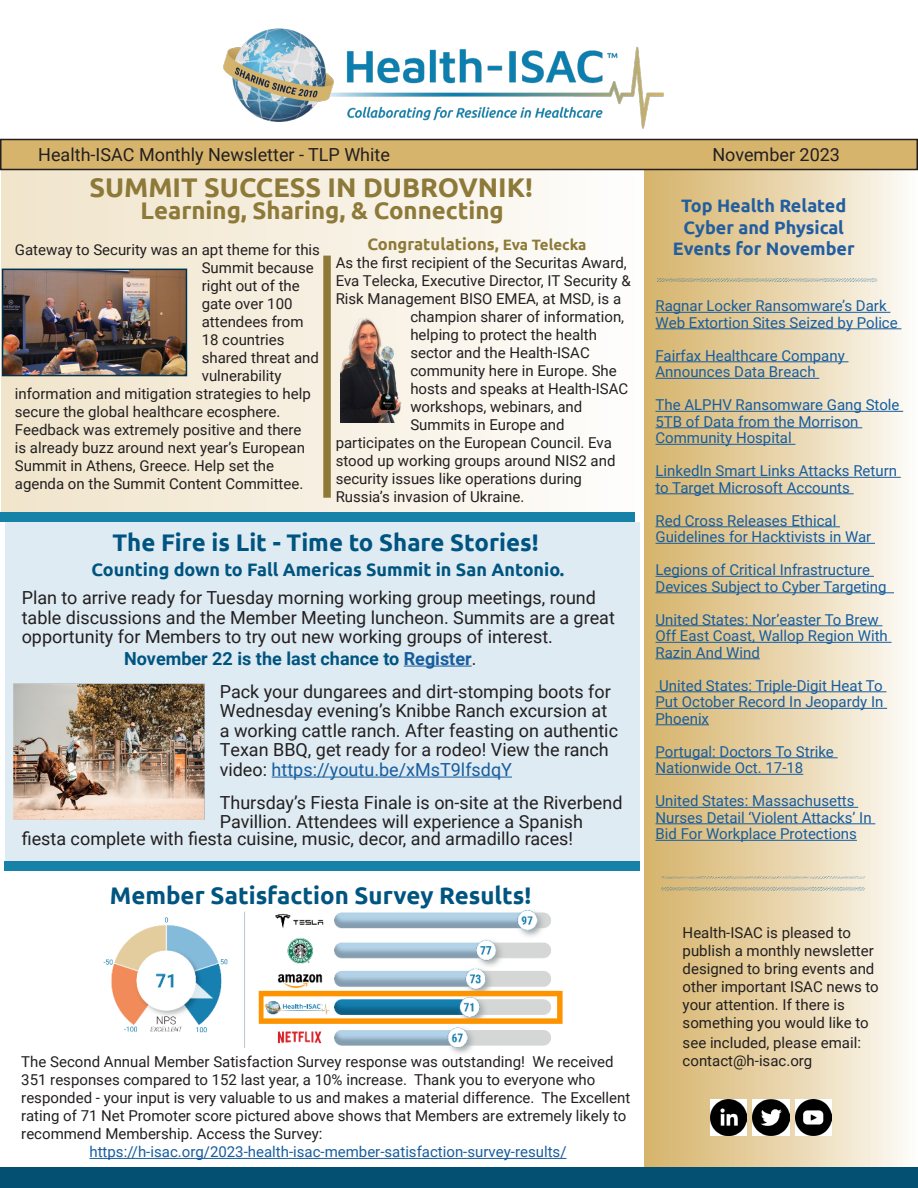
<style>
.page{position:relative;width:918px;height:1188px;background:#fff}
.page>*{position:absolute;margin:0;border:0;box-sizing:border-box;transform-origin:0 0}
.t1{font:700 27px "Ubuntu";color:#8d7938}
.t2{font:700 24px "Ubuntu";color:#005480}
.t3{font:700 24px "Ubuntu";color:#8d7938}
.t4{font:18px/19.5px "Roboto";color:#231f20}
.t5{font:700 18px/21.6px "Ubuntu";color:#225e9f;text-align:center}
.t6{font:700 18px "Ubuntu";color:#005480}
.t7{font:700 18px "Roboto";color:#005480}
.t8{font:700 16.5px "Ubuntu";color:#8d7938}
.t9{font:15px/18px "Roboto";color:#231f20}
.t10{font:15px/16.5px "Roboto";color:#175d9e}
.s1{font-size:15px}
.s2{color:#175d9e}
.s3{font-weight:400;color:#231f20}
</style>
<div class="page">
<div style="left:5px;top:522px;width:635px;height:339px;background:#deebf3"></div>
<div style="left:2px;top:169px;width:641px;height:343px;background:linear-gradient(to right,#f0e3c9,#fefdfc)"></div>
<div style="left:644px;top:170px;width:274px;height:1018px;background:linear-gradient(to right,#d4b167,#fcfaf6)"></div>
<img style="left:193px;top:28px;width:501px;height:111px">
<div style="left:1px;top:139px;width:916px;height:31px;background:#d6b46c"></div>
<div style="left:0;top:139px;width:918px;height:31px;border:2px solid #231f20"></div>
<img style="left:711px;top:1100px;width:35px;height:35px">
<img style="left:753px;top:1099px;width:37px;height:37px">
<img style="left:795px;top:1099px;width:36px;height:37px">
<hr style="left:656px;top:312px;width:234px;height:1px;background:#175d9e">
<hr style="left:656px;top:328px;width:245px;height:1px;background:#175d9e">
<hr style="left:656px;top:361px;width:193px;height:1px;background:#175d9e">
<hr style="left:656px;top:378px;width:163px;height:1px;background:#175d9e">
<hr style="left:656px;top:411px;width:247px;height:1px;background:#175d9e">
<hr style="left:656px;top:427px;width:206px;height:1px;background:#175d9e">
<hr style="left:656px;top:444px;width:139px;height:1px;background:#175d9e">
<hr style="left:656px;top:477px;width:245px;height:1px;background:#175d9e">
<hr style="left:656px;top:493px;width:198px;height:1px;background:#175d9e">
<hr style="left:656px;top:526px;width:184px;height:1px;background:#175d9e">
<hr style="left:656px;top:543px;width:219px;height:1px;background:#175d9e">
<hr style="left:656px;top:576px;width:218px;height:1px;background:#175d9e">
<hr style="left:656px;top:592px;width:238px;height:1px;background:#175d9e">
<hr style="left:656px;top:625px;width:227px;height:1px;background:#175d9e">
<hr style="left:656px;top:642px;width:236px;height:1px;background:#175d9e">
<hr style="left:656px;top:658px;width:104px;height:1px;background:#175d9e">
<hr style="left:656px;top:691px;width:230px;height:1px;background:#175d9e">
<hr style="left:656px;top:708px;width:231px;height:1px;background:#175d9e">
<hr style="left:656px;top:724px;width:53px;height:1px;background:#175d9e">
<hr style="left:656px;top:757px;width:182px;height:1px;background:#175d9e">
<hr style="left:656px;top:774px;width:147px;height:1px;background:#175d9e">
<hr style="left:656px;top:807px;width:202px;height:1px;background:#175d9e">
<hr style="left:656px;top:823px;width:219px;height:1px;background:#175d9e">
<hr style="left:656px;top:840px;width:201px;height:1px;background:#175d9e">
<img style="left:662px;top:871px;width:217px;height:57px">
<img style="left:658px;top:272px;width:254px;height:48px">
<div style="left:0;top:1168px;width:918px;height:20px;background:#035072"></div>
<hr style="left:404px;top:666px;width:68px;height:1px;background:#175d9e">
<hr style="left:272px;top:777px;width:240px;height:1px;background:#175d9e">
<img style="left:5px;top:272px;width:179px;height:101px">
<div style="left:2px;top:269px;width:185px;height:107px;border:2px solid #00334d"></div>
<img style="left:13px;top:683px;width:192px;height:137px">
<img style="left:103px;top:910px;width:460px;height:144px">
<hr style="left:89px;top:1158px;width:478px;height:1px;background:#175d9e">
<div style="left:4px;top:861px;width:636px;height:10px;background:#1682a8"></div>
<img style="left:341px;top:315px;width:69px;height:108px">
<div style="left:0;top:512px;width:634px;height:10px;background:#1682a8"></div>
<div style="left:323px;top:256px;width:8px;height:242px;background:#8d7938"></div>
<p class="t4" style="left:38px;top:144px;width:353px">Health-ISAC Monthly Newsletter - TLP White</p>
<p class="t4" style="left:712px;top:144px;width:129px">November 2023</p>
<p class="t5" style="left:681px;top:195px;width:167px">Top Health Related</p>
<p class="t5" style="left:673px;top:216px;width:183px">Cyber and Physical<br>Events for November</p>
<p class="t1" style="left:89px;top:171px;width:445px">SUMMIT SUCCESS IN DUBROVNIK!</p>
<p class="t3" style="left:141px;top:196px;width:365px">Learning, Sharing, &amp; Connecting</p>
<p class="t8" style="left:367px;top:235px;width:221px">Congratulations, <span class="s1">Eva Telecka</span></p>
<p class="t9" style="left:336px;top:254px;width:293px">As the first recipient of the Securitas Award,</p>
<p class="t9" style="left:336px;top:272px;width:296px">Eva Telecka, Executive Director, IT Security &amp;</p>
<p class="t9" style="left:336px;top:290px;width:287px">Risk Management BISO EMEA, at MSD, is a</p>
<p class="t9" style="left:410px;top:308px;width:215px">champion sharer of information,</p>
<p class="t9" style="left:410px;top:326px;width:188px">helping to protect the health</p>
<p class="t9" style="left:410px;top:344px;width:181px">sector and the Health-ISAC</p>
<p class="t9" style="left:410px;top:362px;width:208px">community here in Europe. She</p>
<p class="t9" style="left:410px;top:380px;width:219px">hosts and speaks at Health-ISAC</p>
<p class="t9" style="left:410px;top:398px;width:173px">workshops, webinars, and</p>
<p class="t9" style="left:410px;top:416px;width:156px">Summits in Europe and</p>
<p class="t9" style="left:336px;top:434px;width:278px">participates on the European Council. Eva</p>
<p class="t9" style="left:336px;top:452px;width:281px">stood up working groups around NIS2 and</p>
<p class="t9" style="left:336px;top:470px;width:248px">security issues like operations during</p>
<p class="t9" style="left:336px;top:488px;width:190px">Russia’s invasion of Ukraine.</p>
<p class="t9" style="left:15px;top:241px;width:307px">Gateway to Security was an apt theme for this</p>
<p class="t9" style="left:202px;top:259px;width:114px">Summit because</p>
<p class="t9" style="left:202px;top:277px;width:100px">right out of the</p>
<p class="t9" style="left:202px;top:295px;width:92px">gate over 100</p>
<p class="t9" style="left:202px;top:313px;width:103px">attendees from</p>
<p class="t9" style="left:202px;top:331px;width:84px">18 countries</p>
<p class="t9" style="left:202px;top:349px;width:119px">shared threat and</p>
<p class="t9" style="left:202px;top:367px;width:81px">vulnerability</p>
<p class="t9" style="left:15px;top:385px;width:297px">information and mitigation strategies to help</p>
<p class="t9" style="left:15px;top:403px;width:267px">secure the global healthcare ecosphere.</p>
<p class="t9" style="left:15px;top:421px;width:288px">Feedback was extremely positive and there</p>
<p class="t9" style="left:15px;top:439px;width:292px">is already buzz around next year’s European</p>
<p class="t9" style="left:15px;top:457px;width:261px">Summit in Athens, Greece. Help set the</p>
<p class="t9" style="left:15px;top:475px;width:290px">agenda on the Summit Content Committee.</p>
<p class="t10" style="left:656px;top:297px;width:244px">Ragnar Locker Ransomware’s Dark<br>Web Extortion Sites Seized by Police</p>
<p class="t10" style="left:656px;top:347px;width:191px">Fairfax Healthcare Company<br>Announces Data Breach</p>
<p class="t10" style="left:656px;top:396px;width:245px">The ALPHV Ransomware Gang Stole<br>5TB of Data from the Morrison<br>Community Hospital</p>
<p class="t10" style="left:656px;top:462px;width:243px">LinkedIn Smart Links Attacks Return to Target Microsoft Accounts</p>
<p class="t10" style="left:656px;top:512px;width:217px">Red Cross Releases Ethical<br>Guidelines for Hacktivists in War</p>
<p class="t10" style="left:656px;top:561px;width:233px">Legions of Critical Infrastructure<br>Devices Subject to Cyber Targeting</p>
<p class="t10" style="left:656px;top:611px;width:234px">United States: Nor’easter To Brew<br>Off East Coast, Wallop Region With<br>Razin And Wind</p>
<p class="t10" style="left:656px;top:677px;width:229px;text-align:justify">United States: Triple-Digit Heat To Put October Record In Jeopardy In Phoenix</p>
<p class="t10" style="left:656px;top:743px;width:180px">Portugal: Doctors To Strike<br>Nationwide Oct. 17-18</p>
<p class="t10" style="left:656px;top:792px;width:218px">United States: Massachusetts<br>Nurses Detail ‘Violent Attacks’ In<br>Bid For Workplace Protections</p>
<p class="t2" style="left:113px;top:528px;width:428px">The Fire is Lit - Time to Share Stories!</p>
<p class="t6" style="left:91px;top:558px;width:474px">Counting down to Fall Americas Summit in San Antonio.</p>
<p class="t4" style="left:22px;top:587px;width:595px">Plan to arrive ready for Tuesday morning working group meetings, round table discussions and the Member Meeting luncheon. Summits are a great opportunity for Members to try out new working groups of interest.</p>
<p class="t7" style="left:124px;top:646px;width:354px">November 22 is the last chance to <span class="s2">Register</span><span class="s3">.</span></p>
<p class="t4" style="left:220px;top:681px;width:400px">Pack your dungarees and dirt-stomping boots for Wednesday evening’s Knibbe Ranch excursion at a working cattle ranch. After feasting on authentic Texan BBQ, get ready for a rodeo! View the ranch video: <span class="s2">https://youtu.be/xMsT9lfsdqY</span></p>
<p class="t4" style="left:220px;top:792px;width:404px">Thursday’s Fiesta Finale is on-site at the Riverbend<br>Pavillion. Attendees will experience a Spanish</p>
<p class="t4" style="left:22px;top:828px;width:553px">fiesta complete with fiesta cuisine, music, decor, and armadillo races!</p>
<p class="t2" style="left:110px;top:880px;width:423px">Member Satisfaction Survey Results!</p>
<p class="t9" style="left:21px;top:1052px;width:611px">The Second Annual Member Satisfaction Survey response was outstanding! We received 351 responses compared to 152 last year, a 10% increase. Thank you to everyone who responded - your input is very valuable to us and makes a material difference. The Excellent rating of 71 Net Promoter score pictured above shows that Members are extremely likely to recommend Membership. Access the Survey:</p>
<p class="t10" style="left:89px;top:1143px;width:479px">https://h-isac.org/2023-health-isac-member-satisfaction-survey-results/</p>
<p class="t9" style="left:683px;top:923px;width:198px">Health-ISAC is pleased to publish a monthly newsletter designed to bring events and other important ISAC news to your attention. If there is something you would like to</p>
<p class="t9" style="left:683px;top:1033px;width:180px">see included, please email: contact@h-isac.org</p>
</div>
